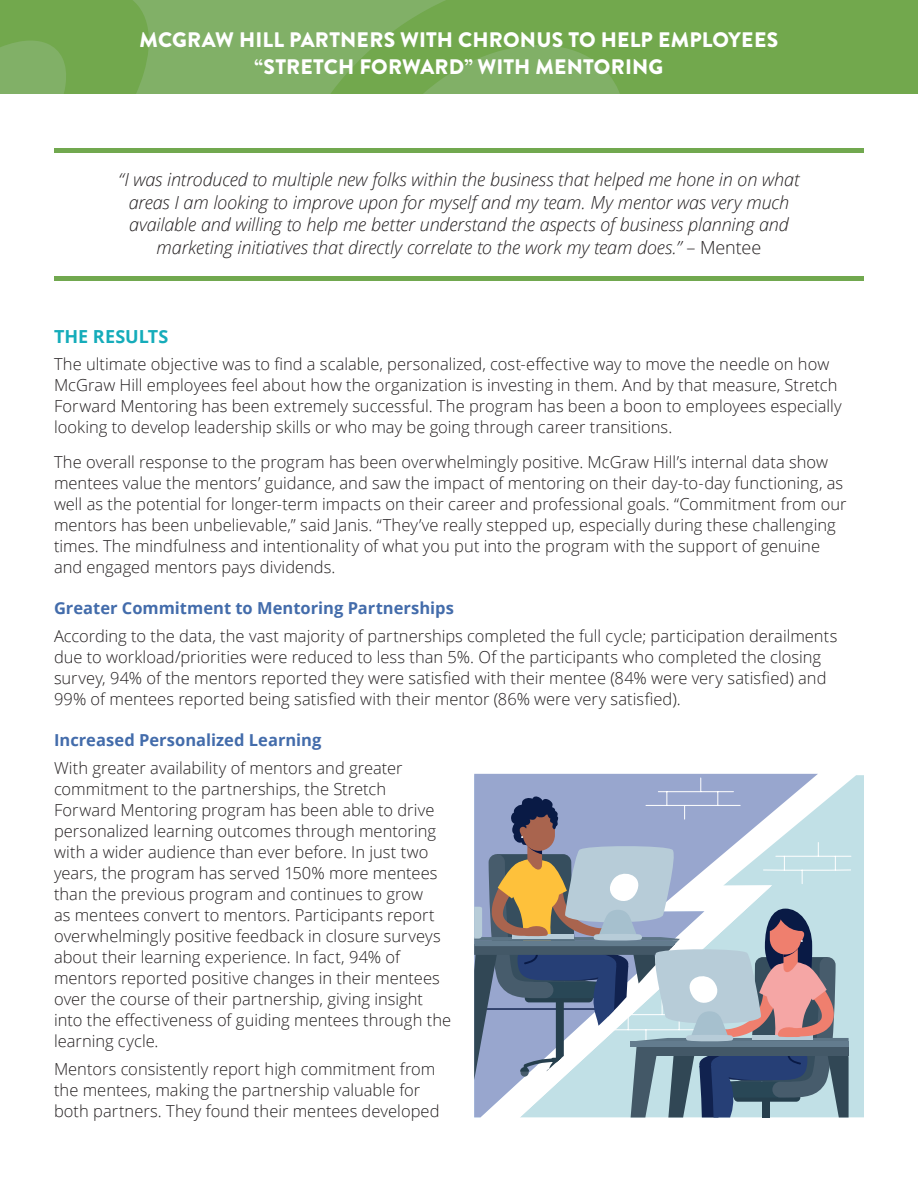
<style>
.page{position:relative;width:918px;height:1188px;background:#fff}
.page>*{position:absolute;margin:0;border:0;box-sizing:border-box;transform-origin:0 0}
.t1{font:900 21px/27px "Brandon Grotesque";letter-spacing:.01em;color:#fff;text-align:center}
.t2{font:italic 300 18px/22.5px "Open Sans";letter-spacing:-.01em;color:#231f20;text-align:center}
.t3{font:700 18px "Open Sans";color:#15acba}
.t4{font:300 16.5px/21px "Open Sans";color:#231f20}
.t5{font:700 16.5px "Open Sans";color:#436cab}
.s1{font-style:normal}
</style>
<div class="page">
<div style="left:0;top:0;width:918px;height:94px;background:#72a84d"></div>
<svg style="left:133px;top:0;width:486px;height:93px"></svg>
<svg style="left:0;top:41px;width:66px;height:52px;background:#7faf64"></svg>
<div style="left:54px;top:148px;width:810px;height:5px;background:#71a84f"></div>
<hr style="left:54px;top:276px;width:810px;height:4px;background:#71a84f">
<div style="left:856px;top:775px;width:8px;height:342px;background:#c1e0e6"></div>
<div style="left:474px;top:774px;width:344px;height:22px;background:#98a6ce"></div>
<svg style="left:606px;top:777px;width:246px;height:269px;background:#afbdd9"></svg>
<svg style="left:474px;top:796px;width:375px;height:322px;background:#9ba7b5"></svg>
<p class="t1" style="left:140px;top:26px;width:640px">MCGRAW HILL PARTNERS WITH CHRONUS TO HELP EMPLOYEES “STRETCH FORWARD” WITH MENTORING</p>
<p class="t2" style="left:118px;top:168px;width:683px">“I was introduced to multiple new folks within the business that helped me hone in on what areas I am looking to improve upon for myself and my team. My mentor was very much available and willing to help me better understand the aspects of business planning and marketing initiatives that directly correlate to the work my team does.” <span class="s1">– Mentee</span></p>
<p class="t3" style="left:54px;top:323px;width:116px">THE RESULTS</p>
<p class="t4" style="left:54px;top:353px;width:789px">The ultimate objective was to find a scalable, personalized, cost-effective way to move the needle on how McGraw Hill employees feel about how the organization is investing in them. And by that measure, Stretch Forward Mentoring has been extremely successful. The program has been a boon to employees especially looking to develop leadership skills or who may be going through career transitions.</p>
<p class="t4" style="left:54px;top:451px;width:794px">The overall response to the program has been overwhelmingly positive. McGraw Hill’s internal data show mentees value the mentors’ guidance, and saw the impact of mentoring on their day-to-day functioning, as well as the potential for longer-term impacts on their career and professional goals. “Commitment from our mentors has been unbelievable,” said Janis. “They’ve really stepped up, especially during these challenging times. The mindfulness and intentionality of what you put into the program with the support of genuine and engaged mentors pays dividends.</p>
<p class="t5" style="left:54px;top:596px;width:402px">Greater Commitment to Mentoring Partnerships</p>
<p class="t4" style="left:54px;top:625px;width:785px">According to the data, the vast majority of partnerships completed the full cycle; participation derailments due to workload/priorities were reduced to less than 5%. Of the participants who completed the closing survey, 94% of the mentors reported they were satisfied with their mentee (84% were very satisfied) and 99% of mentees reported being satisfied with their mentor (86% were very satisfied).</p>
<p class="t5" style="left:54px;top:728px;width:269px">Increased Personalized Learning</p>
<p class="t4" style="left:54px;top:757px;width:399px">With greater availability of mentors and greater commitment to the partnerships, the Stretch Forward Mentoring program has been able to drive personalized learning outcomes through mentoring with a wider audience than ever before. In just two years, the program has served 150% more mentees than the previous program and continues to grow<br>as mentees convert to mentors. Participants report overwhelmingly positive feedback in closure surveys about their learning experience. In fact, 94% of mentors reported positive changes in their mentees over the course of their partnership, giving insight into the effectiveness of guiding mentees through the learning cycle.</p>
<p class="t4" style="left:54px;top:1058px;width:387px">Mentors consistently report high commitment from the mentees, making the partnership valuable for both partners. They found their mentees developed</p>
</div>
